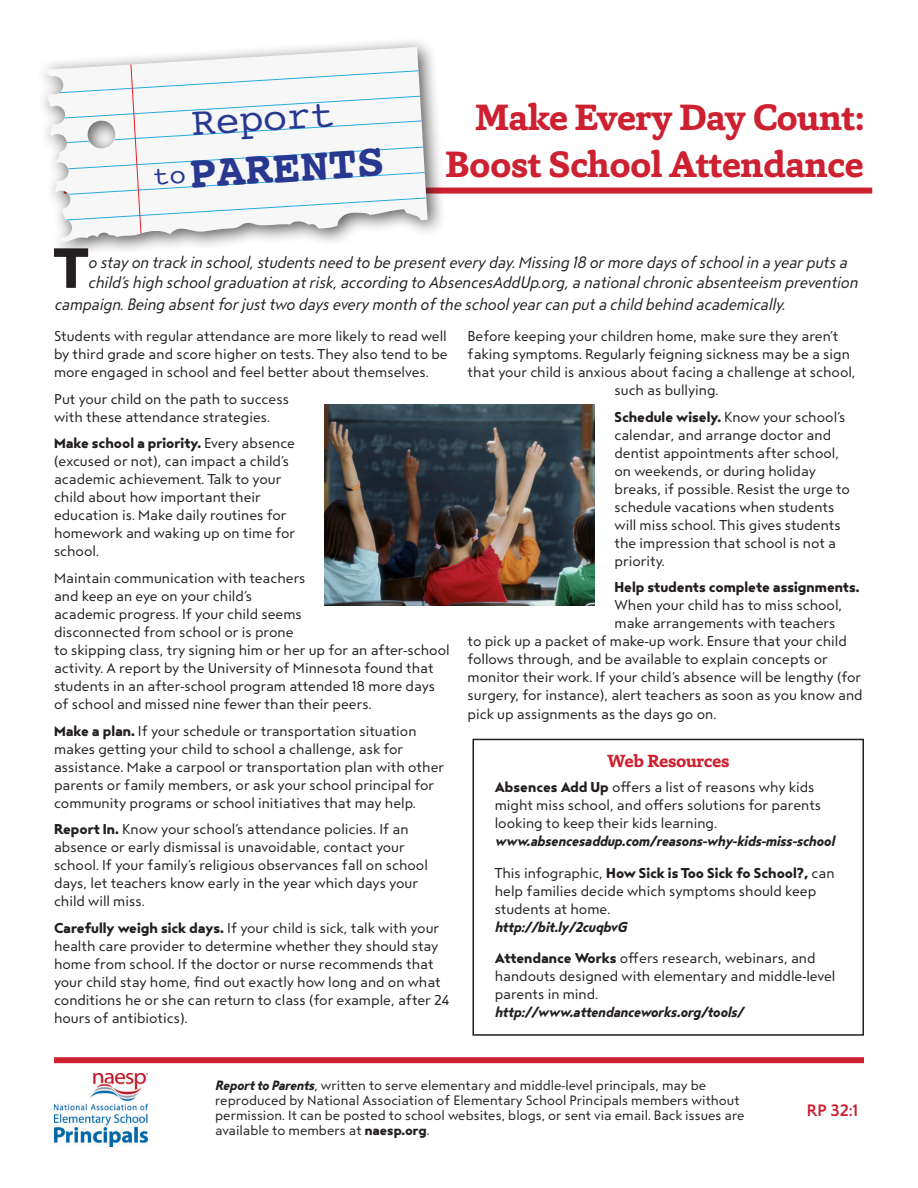
<style>
.page{position:relative;width:918px;height:1188px;background:#fff}
.page>*{position:absolute;margin:0;border:0;box-sizing:border-box;transform-origin:0 0}
.opening_para-short{font:56.4px "Steagal Bo";color:#231f20}
.t1{font:700 46.8px "Courier";color:#283890}
.t2{font:39.6px "Courier";color:#283890}
.t3{font:700 37.5px/46.5px "Capita";letter-spacing:-.02em;color:#cd2030;text-align:right}
.t4{font:700 18px "Capita";letter-spacing:-.02em;color:#cd2030}
.opening_para-short-2{font:16.5px/19.5px "Steagal Re It";color:#231f20}
.t5{font:16.5px "Steagal Me";color:#cd2030}
.Subheader{font:14.25px/18px "Steagal Re";color:#231f20}
.Subheader-2{font:14.25px "Steagal Bo It";color:#231f20}
.Subheader-3{font:14.25px "Steagal Bo";color:#231f20}
.t6{font:13.5px/15px "Steagal Re";color:#231f20}
.s1{font-weight:400;font-size:26.85px}
.s2{font-family:"Steagal Bo"}
.s3{font-family:"Steagal Bo It"}
</style>
<div class="page">
<div style="left:64px;top:188px;width:808px;height:6px;background:#cd2030"></div>
<div style="left:54px;top:1057px;width:810px;height:6px;background:#cd2030"></div>
<div style="left:36px;top:36px;width:411px;height:224px;background:#231f20;opacity:.75"></div>
<svg style="left:45px;top:47px;width:383px;height:195px"></svg>
<svg style="left:59px;top:70px;width:367px;height:150px"></svg>
<svg style="left:131px;top:64px;width:10px;height:170px"></svg>
<img style="left:54px;top:1074px;width:94px;height:73px">
<div style="left:472px;top:739px;width:392px;height:297px;border:2px solid #231f20"></div>
<img style="left:325px;top:405px;width:270px;height:201px">
<p class="t2" style="left:190px;top:93px;width:144px;rotate:-4deg">Report</p>
<p class="t1" style="left:151px;top:139px;width:233px;rotate:-4deg"><span class="s1">to</span>PARENTS</p>
<p class="t3" style="left:446px;top:94px;width:420px">Make Every Day Count:<br>Boost School Attendance</p>
<p class="opening_para-short" style="left:56px;top:236px;width:32px">T</p>
<p class="opening_para-short-2" style="left:88px;top:253px;width:771px">o stay on track in school, students need to be present every day. Missing 18 or more days of school in a year puts a child’s high school graduation at risk, according to AbsencesAddUp.org, a national chronic absenteeism prevention</p>
<p class="opening_para-short-2" style="left:54px;top:295px;width:732px">campaign. Being absent for just two days every month of the school year can put a child behind academically.</p>
<p class="Subheader" style="left:54px;top:327px;width:395px;text-align:justify">Students with regular attendance are more likely to read well by third grade and score higher on tests. They also tend to be more engaged in school and feel better about themselves.</p>
<p class="Subheader" style="left:54px;top:390px;width:236px">Put your child on the path to success with these attendance strategies.</p>
<p class="Subheader" style="left:54px;top:435px;width:243px"><span class="s2">Make school a priority.</span> Every absence (excused or not), can impact a child’s academic achievement. Talk to your child about how important their education is. Make daily routines for homework and waking up on time for school.</p>
<p class="Subheader" style="left:54px;top:569px;width:397px">Maintain communication with teachers<br>and keep an eye on your child’s<br>academic progress. If your child seems<br>disconnected from school or is prone<br>to skipping class, try signing him or her up for an after-school activity. A report by the University of Minnesota found that students in an after-school program attended 18 more days of school and missed nine fewer than their peers.</p>
<p class="Subheader" style="left:54px;top:722px;width:392px"><span class="s2">Make a plan.</span> If your schedule or transportation situation makes getting your child to school a challenge, ask for assistance. Make a carpool or transportation plan with other parents or family members, or ask your school principal for community programs or school initiatives that may help.</p>
<p class="Subheader" style="left:54px;top:821px;width:375px"><span class="s2">Report In.</span> Know your school’s attendance policies. If an absence or early dismissal is unavoidable, contact your school. If your family’s religious observances fall on school days, let teachers know early in the year which days your child will miss.</p>
<p class="Subheader" style="left:54px;top:919px;width:397px"><span class="s2">Carefully weigh sick days.</span> If your child is sick, talk with your health care provider to determine whether they should stay home from school. If the doctor or nurse recommends that your child stay home, find out exactly how long and on what conditions he or she can return to class (for example, after 24 hours of antibiotics).</p>
<p class="Subheader" style="left:468px;top:327px;width:372px">Before keeping your children home, make sure they aren’t</p>
<p class="Subheader" style="left:468px;top:345px;width:384px">faking symptoms. Regularly feigning sickness may be a sign</p>
<p class="Subheader" style="left:468px;top:363px;width:390px">that your child is anxious about facing a challenge at school,</p>
<p class="Subheader" style="left:615px;top:381px;width:105px">such as bullying.</p>
<p class="Subheader" style="left:615px;top:408px;width:237px"><span class="s2">Schedule wisely.</span> Know your school’s calendar, and arrange doctor and dentist appointments after school, on weekends, or during holiday breaks, if possible. Resist the urge to schedule vacations when students will miss school. This gives students the impression that school is not a priority.</p>
<p class="Subheader-3" style="left:615px;top:579px;width:247px">Help students complete assignments.</p>
<p class="Subheader" style="left:615px;top:597px;width:229px">When your child has to miss school,</p>
<p class="Subheader" style="left:615px;top:615px;width:223px">make arrangements with teachers</p>
<p class="Subheader" style="left:468px;top:633px;width:381px">to pick up a packet of make-up work. Ensure that your child</p>
<p class="Subheader" style="left:468px;top:651px;width:362px">follows through, and be available to explain concepts or</p>
<p class="Subheader" style="left:468px;top:669px;width:395px">monitor their work. If your child’s absence will be lengthy (for</p>
<p class="Subheader" style="left:468px;top:687px;width:397px">surgery, for instance), alert teachers as soon as you know and</p>
<p class="Subheader" style="left:468px;top:705px;width:250px">pick up assignments as the days go on.</p>
<p class="t4" style="left:607px;top:749px;width:124px">Web Resources</p>
<p class="Subheader" style="left:495px;top:778px;width:328px"><span class="s2">Absences Add Up</span> offers a list of reasons why kids might miss school, and offers solutions for parents looking to keep their kids learning.</p>
<p class="Subheader-2" style="left:495px;top:833px;width:341px">www.absencesaddup.com/reasons-why-kids-miss-school</p>
<p class="Subheader" style="left:495px;top:864px;width:341px">This infographic, <span class="s2">How Sick is Too Sick fo School?,</span> can help families decide which symptoms should keep students at home.</p>
<p class="Subheader-2" style="left:495px;top:919px;width:134px">http://bit.ly/2cuqbvG</p>
<p class="Subheader" style="left:495px;top:949px;width:342px"><span class="s2">Attendance Works</span> offers research, webinars, and handouts designed with elementary and middle-level parents in mind.</p>
<p class="Subheader-2" style="left:495px;top:1004px;width:250px">http://www.attendanceworks.org/tools/</p>
<p class="t6" style="left:215px;top:1078px;width:531px"><span class="s3">Report to Parents</span>, written to serve elementary and middle-level principals, may be reproduced by National Association of Elementary School Principals members without permission. It can be posted to school websites, blogs, or sent via email. Back issues are available to members at <span class="s2">naesp.org</span>.</p>
<p class="t5" style="left:807px;top:1101px;width:53px">RP 32:1</p>
</div>
